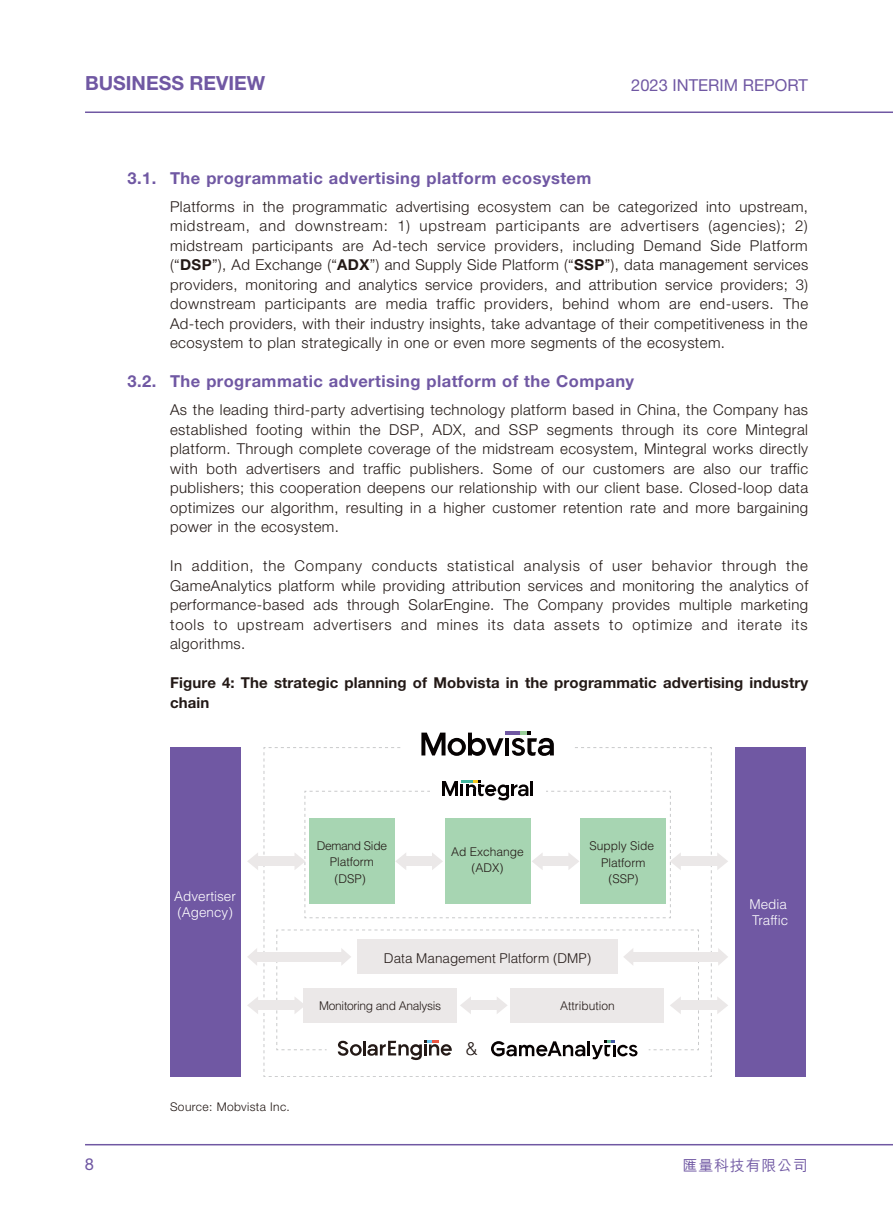
<style>
.page{position:relative;width:893px;height:1212px;background:#fff}
.page>*{position:absolute;margin:0;border:0;box-sizing:border-box;transform-origin:0 0}
.t1{font:700 19.5px "Helvetica Neue LT Std";color:#7058a3}
.t2{font:300 18px "Helvetica LT Std";color:#231916}
.t3{font:700 16.5px "Helvetica Neue LT Std";letter-spacing:.03em;color:#7058a3}
.t4{font:16.5px "Helvetica Neue LT Std";color:#7058a3}
.t5{font:300 15px/19.5px "Helvetica Neue LT Std";letter-spacing:.03em;color:#231916;text-align:justify}
.t6{font:700 15px/19.5px "Helvetica Neue LT Std";letter-spacing:.01em;color:#231916}
.t7{font:500 15px "M Hei HK";letter-spacing:.05em;color:#7058a3}
.t8{font:300 13.5px/16.2px "Helvetica LT Std";color:#fff}
.t9{font:300 13.5px "Helvetica LT Std";color:#231916}
.t10{font:300 12px/16.5px "Helvetica LT Std";color:#231916;text-align:center}
.t11{font:300 12px "Helvetica LT Std";letter-spacing:-.025em;color:#231916}
.t12{font:300 12px "Helvetica Neue LT Std";letter-spacing:.03em;color:#231916}
.s1{font-weight:700}
</style>
<div class="page">
<hr style="left:85px;top:111px;width:808px;height:2px;background:#7058a3">
<hr style="left:85px;top:1144px;width:808px;height:1px;background:#7058a3">
<div style="left:170px;top:747px;width:70px;height:329px;background:#7058a3"></div>
<div style="left:735px;top:747px;width:70px;height:329px;background:#7058a3"></div>
<svg style="left:247px;top:853px;width:11px;height:17px"></svg>
<div style="left:258px;top:857px;width:37px;height:9px;background:#ebe8e8"></div>
<svg style="left:247px;top:997px;width:11px;height:17px"></svg>
<div style="left:258px;top:1001px;width:37px;height:9px;background:#ebe8e8"></div>
<svg style="left:247px;top:948px;width:10px;height:17px"></svg>
<div style="left:257px;top:952px;width:85px;height:9px;background:#ebe8e8"></div>
<svg style="left:264px;top:731px;width:464px;height:346px"></svg>
<h1 class="t1" style="left:85px;top:71px;width:182px">BUSINESS REVIEW</h1>
<p class="t4" style="left:631px;top:75px;width:178px">2023 INTERIM REPORT</p>
<p class="t3" style="left:128px;top:168px;width:465px">3.1. The programmatic advertising platform ecosystem</p>
<p class="t5" style="left:170px;top:196px;width:640px">Platforms in the programmatic advertising ecosystem can be categorized into upstream, midstream, and downstream: 1) upstream participants are advertisers (agencies); 2) midstream participants are Ad-tech service providers, including Demand Side Platform (“<span class="s1">DSP</span>”), Ad Exchange (“<span class="s1">ADX</span>”) and Supply Side Platform (“<span class="s1">SSP</span>”), data management services providers, monitoring and analytics service providers, and attribution service providers; 3) downstream participants are media traffic providers, behind whom are end-users. The Ad-tech providers, with their industry insights, take advantage of their competitiveness in the ecosystem to plan strategically in one or even more segments of the ecosystem.</p>
<p class="t3" style="left:128px;top:371px;width:508px">3.2. The programmatic advertising platform of the Company</p>
<p class="t5" style="left:170px;top:400px;width:640px">As the leading third-party advertising technology platform based in China, the Company has established footing within the DSP, ADX, and SSP segments through its core Mintegral platform. Through complete coverage of the midstream ecosystem, Mintegral works directly with both advertisers and traffic publishers. Some of our customers are also our traffic publishers; this cooperation deepens our relationship with our client base. Closed-loop data optimizes our algorithm, resulting in a higher customer retention rate and more bargaining power in the ecosystem.</p>
<p class="t5" style="left:170px;top:556px;width:640px">In addition, the Company conducts statistical analysis of user behavior through the GameAnalytics platform while providing attribution services and monitoring the analytics of performance-based ads through SolarEngine. The Company provides multiple marketing tools to upstream advertisers and mines its data assets to optimize and iterate its algorithms.</p>
<p class="t6" style="left:170px;top:673px;width:640px">Figure 4: The strategic planning of Mobvista in the programmatic advertising industry chain</p>
<p class="t10" style="left:317px;top:837px;width:72px">Demand Side<br>Platform (DSP)</p>
<p class="t10" style="left:589px;top:837px;width:66px">Supply Side<br>Platform (SSP)</p>
<p class="t10" style="left:451px;top:843px;width:74px">Ad Exchange (ADX)</p>
<p class="t8" style="left:174px;top:887px;width:63px">Advertiser (Agency)</p>
<p class="t8" style="left:749px;top:896px;width:40px">Media<br>Traffic</p>
<p class="t4" style="left:85px;top:1155px;width:11px">8</p>
<p class="t12" style="left:170px;top:1100px;width:121px">Source: Mobvista Inc.</p>
<p class="t9" style="left:384px;top:949px;width:209px">Data Management Platform (DMP)</p>
<p class="t11" style="left:319px;top:998px;width:124px">Monitoring and Analysis</p>
<p class="t10" style="left:560px;top:997px;width:56px">Attribution</p>
<p class="t2" style="left:466px;top:1037px;width:14px">&amp;</p>
<p class="t7" style="left:683px;top:1154px;width:127px">匯量科技有限公司</p>
</div>
